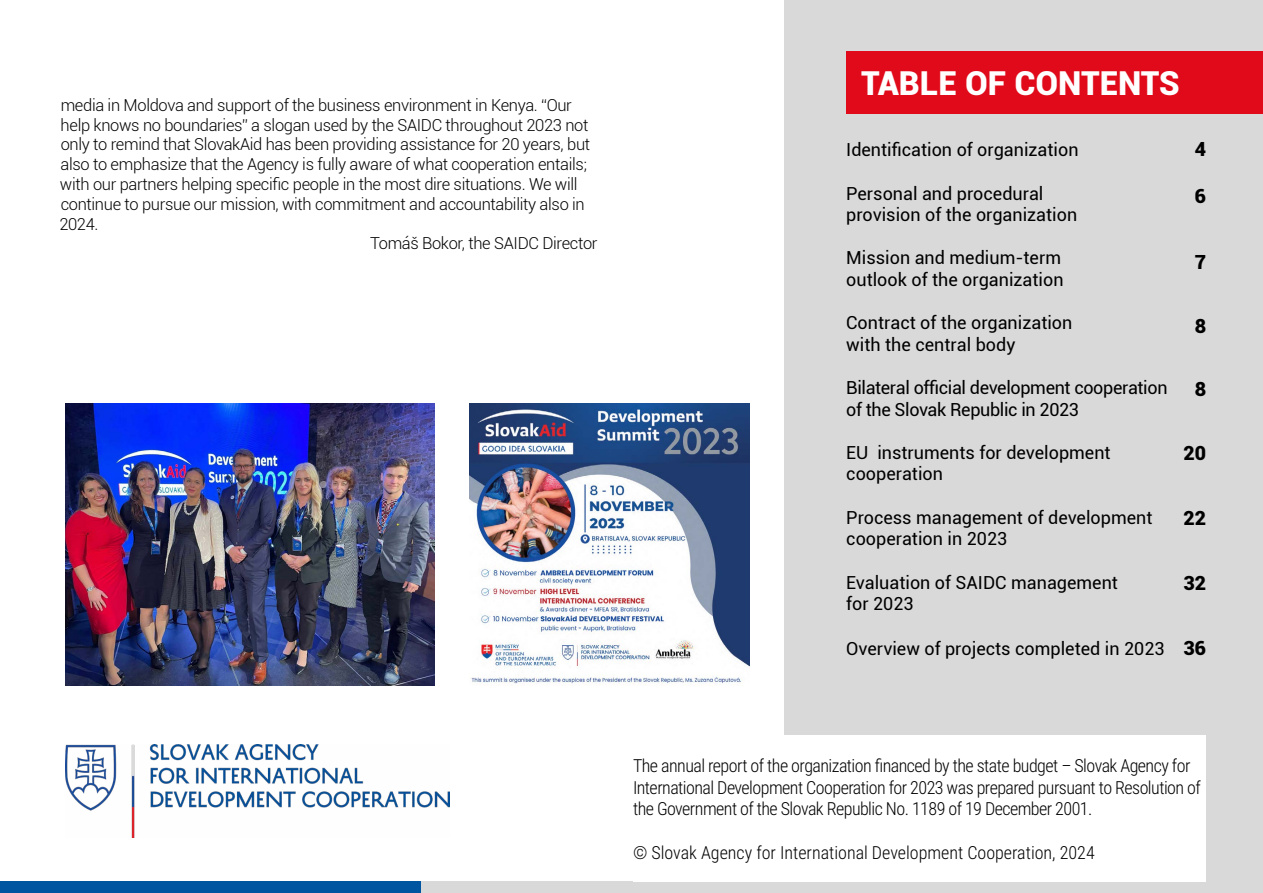
<style>
.page{position:relative;width:1263px;height:893px;background:#fff}
.page>*{position:absolute;margin:0;border:0;box-sizing:border-box;transform-origin:0 0}
.t1{font:900 33px "Roboto";color:#fff}
.t2{font:900 19.5px "Roboto";color:#000}
.t3{font:18px/21.6px "Roboto";color:#000}
.t4{font:300 18px/21.6px "Roboto Condensed";letter-spacing:-.03em;color:#000}
.t5{font:18px/21.6px "Roboto";letter-spacing:-.02em;color:#000}
.t6{font:300 18px "Roboto Condensed";color:#000}
.t7{font:300 16.5px "Roboto";letter-spacing:-.02em;color:#000}
</style>
<div class="page">
<div style="left:0;top:882px;width:421px;height:11px;background:#0055a1"></div>
<div style="left:421px;top:882px;width:842px;height:11px;background:#d9d9d9"></div>
<img style="left:66px;top:745px;width:384px;height:92px">
<img style="left:66px;top:404px;width:368px;height:282px">
<div style="left:784px;top:0;width:479px;height:893px;background:#d9d9d9"></div>
<div style="left:846px;top:51px;width:417px;height:62px;background:#e00a1a"></div>
<div style="left:633px;top:736px;width:572px;height:146px;background:#fff"></div>
<img style="left:469px;top:404px;width:281px;height:282px">
<p class="t7" style="left:61px;top:94px;width:513px">media in Moldova and support of the business environment in Kenya. “Our</p>
<p class="t7" style="left:61px;top:113px;width:529px">help knows no boundaries” a slogan used by the SAIDC throughout 2023 not</p>
<p class="t7" style="left:61px;top:133px;width:531px">only to remind that SlovakAid has been providing assistance for 20 years, but</p>
<p class="t7" style="left:61px;top:153px;width:528px">also to emphasize that the Agency is fully aware of what cooperation entails;</p>
<p class="t7" style="left:60px;top:173px;width:519px">with our partners helping specific people in the most dire situations. We will</p>
<p class="t7" style="left:61px;top:193px;width:526px">continue to pursue our mission, with commitment and accountability also in</p>
<p class="t7" style="left:59px;top:212px;width:41px">2024.</p>
<p class="t7" style="left:370px;top:232px;width:229px">Tomáš Bokor, the SAIDC Director</p>
<h1 class="t1" style="left:861px;top:59px;width:320px">TABLE OF CONTENTS</h1>
<p class="t3" style="left:846px;top:139px;width:234px">Identification of organization</p>
<p class="t3" style="left:846px;top:182px;width:232px">Personal and procedural provision of the organization</p>
<p class="t3" style="left:846px;top:247px;width:219px">Mission and medium-term outlook of the organization</p>
<p class="t3" style="left:846px;top:311px;width:228px">Contract of the organization with the central body</p>
<p class="t5" style="left:846px;top:376px;width:323px">Bilateral official development cooperation of the Slovak Republic in 2023</p>
<p class="t3" style="left:846px;top:441px;width:266px">EU instruments for development cooperation</p>
<p class="t3" style="left:846px;top:506px;width:308px">Process management of development cooperation in 2023</p>
<p class="t3" style="left:846px;top:571px;width:273px">Evaluation of SAIDC management for 2023</p>
<p class="t3" style="left:846px;top:637px;width:320px">Overview of projects completed in 2023</p>
<p class="t2" style="left:1195px;top:135px;width:13px">4</p>
<p class="t2" style="left:1195px;top:182px;width:13px">6</p>
<p class="t2" style="left:1195px;top:249px;width:13px">7</p>
<p class="t2" style="left:1195px;top:312px;width:13px">8</p>
<p class="t2" style="left:1195px;top:375px;width:13px">8</p>
<p class="t2" style="left:1183px;top:440px;width:24px">20</p>
<p class="t2" style="left:1183px;top:504px;width:24px">22</p>
<p class="t2" style="left:1183px;top:569px;width:24px">32</p>
<p class="t2" style="left:1183px;top:634px;width:24px">36</p>
<p class="t4" style="left:633px;top:754px;width:569px">The annual report of the organization financed by the state budget – Slovak Agency for<br>International Development Cooperation for 2023 was prepared pursuant to Resolution of the Government of the Slovak Republic No. 1189 of 19 December 2001.</p>
<p class="t6" style="left:633px;top:840px;width:463px">© Slovak Agency for International Development Cooperation, 2024</p>
</div>
